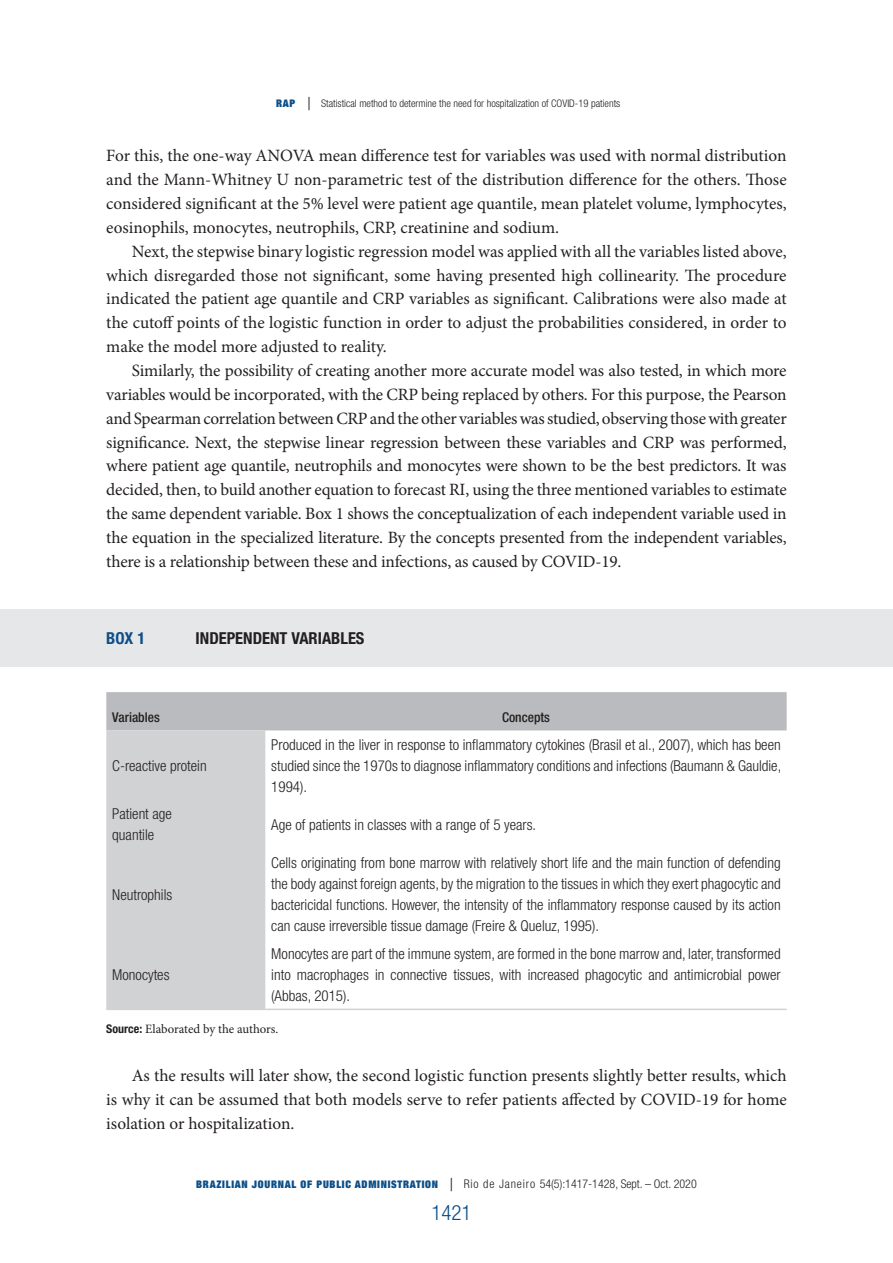
<style>
.page{position:relative;width:893px;height:1263px;background:#fff}
.page>*{position:absolute;margin:0;border:0;box-sizing:border-box;transform-origin:0 0}
.t1{font:300 condensed 21px "Helvetica Neue LT Std";color:#0c4f89}
.texto_3{font:17.25px/23.9px "Minion Pro";letter-spacing:-.005em;color:#231f20;text-align:justify}
.tit_tab{font:700 condensed 16.5px "Helvetica Neue LT Std";color:#231f20}
.tit_tab-2{font:700 condensed 16.5px "Helvetica Neue LT Std";color:#0c4f89}
.TEXTO_TAB{font:300 condensed 15px/21px "Helvetica Neue LT Std";color:#231f20;text-align:justify}
.GARGANTA{font:500 condensed 13.5px "Helvetica Neue LT Std";color:#231f20}
.fonte{font:12.75px "Minion Pro";letter-spacing:-.005em;color:#231f20}
.t2{font:300 condensed 12px "Helvetica Neue LT Std";color:#231f20}
.t3{font:300 condensed 10.5px "Helvetica Neue LT Std";color:#231f20}
.s1{font-family:"Helvetica Neue";font-weight:900;font-stretch:expanded;color:#0c4f89}
.s2{font-size:18px}
.s3{font-family:"Helvetica Neue LT Std";font-weight:700;font-stretch:condensed;font-size:12px}
.s4{font-family:"Helvetica Neue";font-weight:900;font-stretch:expanded;font-size:10.5px;color:#0c4f89}
</style>
<div class="page">
<div style="left:0;top:609px;width:893px;height:58px;background:#e6e7e9"></div>
<svg style="left:106px;top:692px;width:681px;height:316px"></svg>
<hr style="left:106px;top:1008px;width:159px;height:2px;background:#d1d2d4">
<hr style="left:265px;top:1008px;width:522px;height:2px;background:#d1d2d4">
<p class="t3" style="left:276px;top:98px;width:346px"><span class="s1">RAP</span> <span class="s2">|</span> Statistical method to determine the need for hospitalization of COVID-19 patients</p>
<p class="texto_3" style="left:106px;top:144px;width:682px">For this, the one-way ANOVA mean difference test for variables was used with normal distribution and the Mann-Whitney U non-parametric test of the distribution difference for the others. Those considered significant at the 5% level were patient age quantile, mean platelet volume, lymphocytes, eosinophils, monocytes, neutrophils, CRP, creatinine and sodium.</p>
<p class="texto_3" style="left:106px;top:239px;width:682px;text-indent:26px">Next, the stepwise binary logistic regression model was applied with all the variables listed above, which disregarded those not significant, some having presented high collinearity. The procedure indicated the patient age quantile and CRP variables as significant. Calibrations were also made at the cutoff points of the logistic function in order to adjust the probabilities considered, in order to make the model more adjusted to reality.</p>
<p class="texto_3" style="left:106px;top:359px;width:682px;text-indent:26px">Similarly, the possibility of creating another more accurate model was also tested, in which more variables would be incorporated, with the CRP being replaced by others. For this purpose, the Pearson and Spearman correlation between CRP and the other variables was studied, observing those with greater significance. Next, the stepwise linear regression between these variables and CRP was performed, where patient age quantile, neutrophils and monocytes were shown to be the best predictors. It was decided, then, to build another equation to forecast RI, using the three mentioned variables to estimate the same dependent variable. Box 1 shows the conceptualization of each independent variable used in the equation in the specialized literature. By the concepts presented from the independent variables, there is a relationship between these and infections, as caused by COVID-19.</p>
<p class="tit_tab-2" style="left:106px;top:628px;width:41px">BOX 1</p>
<p class="tit_tab" style="left:196px;top:628px;width:170px">INDEPENDENT VARIABLES</p>
<p class="GARGANTA" style="left:112px;top:709px;width:49px">Variables</p>
<p class="GARGANTA" style="left:502px;top:709px;width:49px">Concepts</p>
<p class="TEXTO_TAB" style="left:112px;top:755px;width:96px">C-reactive protein</p>
<p class="TEXTO_TAB" style="left:271px;top:734px;width:511px">Produced in the liver in response to inflammatory cytokines (Brasil et al., 2007), which has been studied since the 1970s to diagnose inflammatory conditions and infections (Baumann &amp; Gauldie, 1994).</p>
<p class="TEXTO_TAB" style="left:112px;top:803px;width:61px">Patient age</p>
<p class="TEXTO_TAB" style="left:112px;top:824px;width:43px">quantile</p>
<p class="TEXTO_TAB" style="left:112px;top:884px;width:61px">Neutrophils</p>
<p class="TEXTO_TAB" style="left:271px;top:814px;width:266px">Age of patients in classes with a range of 5 years.</p>
<p class="TEXTO_TAB" style="left:271px;top:852px;width:511px">Cells originating from bone marrow with relatively short life and the main function of defending the body against foreign agents, by the migration to the tissues in which they exert phagocytic and bactericidal functions. However, the intensity of the inflammatory response caused by its action can cause irreversible tissue damage (Freire &amp; Queluz, 1995).</p>
<p class="TEXTO_TAB" style="left:271px;top:943px;width:511px">Monocytes are part of the immune system, are formed in the bone marrow and, later, transformed into macrophages in connective tissues, with increased phagocytic and antimicrobial power (Abbas, 2015).</p>
<p class="fonte" style="left:106px;top:1021px;width:174px"><span class="s3">Source:</span> Elaborated by the authors.</p>
<p class="texto_3" style="left:106px;top:1064px;width:682px;text-indent:26px">As the results will later show, the second logistic function presents slightly better results, which is why it can be assumed that both models serve to refer patients affected by COVID-19 for home isolation or hospitalization.</p>
<p class="TEXTO_TAB" style="left:112px;top:964px;width:59px">Monocytes</p>
<p class="t2" style="left:196px;top:1176px;width:502px"><span class="s4">BRAZILIAN JOURNAL OF PUBLIC ADMINISTRATION</span> <span class="s2">|</span> Rio de Janeiro 54(5):1417-1428, Sept. – Oct. 2020</p>
<p class="t1" style="left:431px;top:1200px;width:42px">1421</p>
</div>
